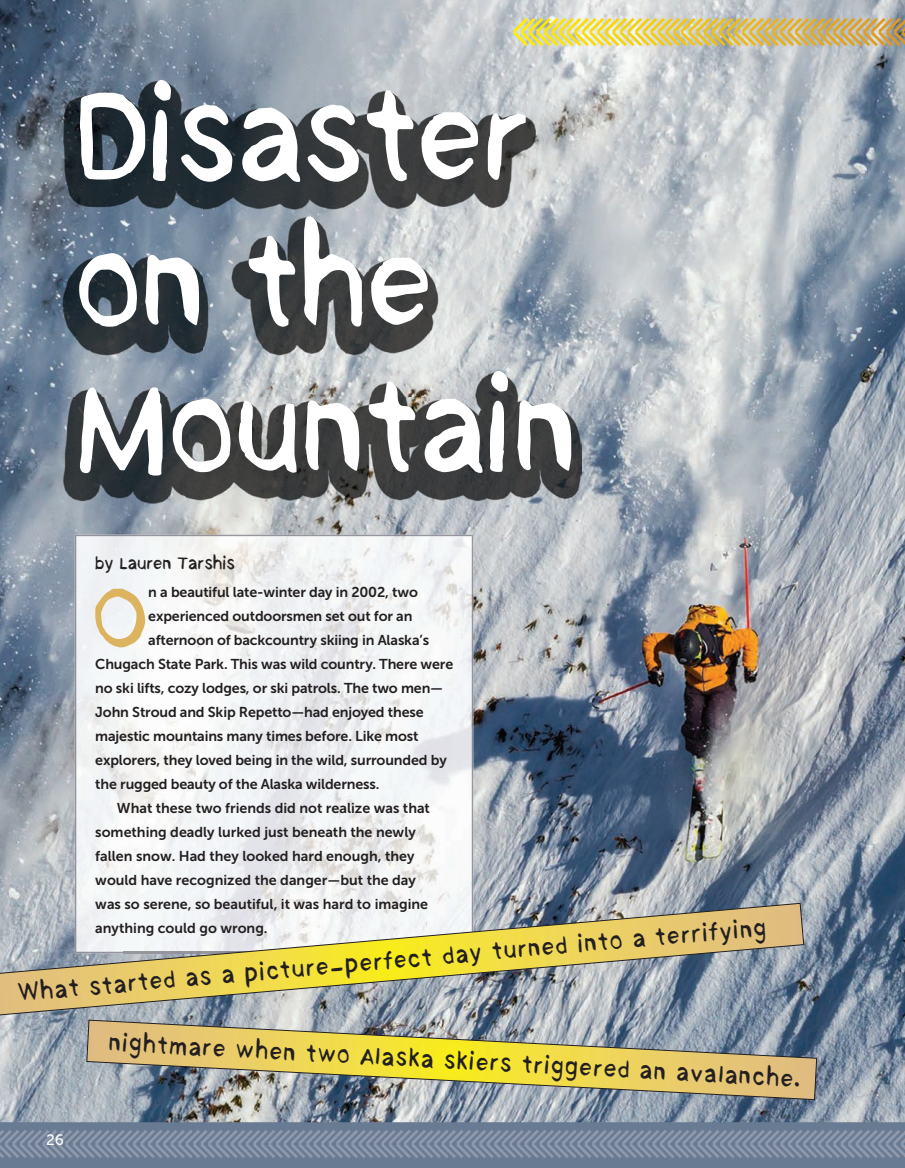
<style>
.page{position:relative;width:905px;height:1168px;background:#fff}
.page>*{position:absolute;margin:0;border:0;box-sizing:border-box;transform-origin:0 0}
.t1{font:120px/145.5px "Turman Grotesk";letter-spacing:-.01em;color:#fff}
.t2{font:82.5px "Turman Grotesk";color:#dcb460}
.t3{font:22.5px "Turman Grotesk";color:#231f20}
.t4{font:16.5px "Turman Grotesk";color:#231f20}
.t5{font:15px "Museo Sans 500";color:#fff}
.t6{font:14.25px "Museo Sans 700";letter-spacing:-.01em;color:#231f20}
.s1{font-size:27px}
</style>
<div class="page">
<img style="left:0;top:0;width:905px;height:1122px">
<img style="left:63px;top:81px;width:518px;height:423px">
<img style="left:86px;top:1019px;width:731px;height:81px">
<img style="left:124px;top:587px;width:299px;height:315px">
<img style="left:75px;top:535px;width:398px;height:52px">
<img style="left:75px;top:586px;width:49px;height:316px">
<img style="left:423px;top:586px;width:50px;height:316px">
<svg style="left:0;top:902px;width:804px;height:115px;background:#c3bf99"></svg>
<img style="left:510px;top:15px;width:395px;height:34px">
<svg style="left:0;top:1122px;width:905px;height:46px;background:#748399"></svg>
<h1 class="t1" style="left:76px;top:62px;width:505px">Disaster on the<br>Mountain</h1>
<p class="t4" style="left:95px;top:551px;width:142px">by Lauren Tarshis</p>
<h2 class="t2" style="left:93px;top:559px;width:57px">O</h2>
<p class="t6" style="left:148px;top:584px;width:271px">n a beautiful late-winter day in 2002, two</p>
<p class="t6" style="left:148px;top:608px;width:266px">experienced outdoorsmen set out for an</p>
<p class="t6" style="left:148px;top:632px;width:282px">afternoon of backcountry skiing in Alaska’s</p>
<p class="t6" style="left:95px;top:656px;width:359px">Chugach State Park. This was wild country. There were</p>
<p class="t6" style="left:95px;top:680px;width:349px">no ski lifts, cozy lodges, or ski patrols. The two men—</p>
<p class="t6" style="left:95px;top:704px;width:330px">John Stroud and Skip Repetto—had enjoyed these</p>
<p class="t6" style="left:95px;top:728px;width:324px">majestic mountains many times before. Like most</p>
<p class="t6" style="left:95px;top:752px;width:353px">explorers, they loved being in the wild, surrounded by</p>
<p class="t6" style="left:95px;top:776px;width:286px">the rugged beauty of the Alaska wilderness.</p>
<p class="t6" style="left:117px;top:800px;width:314px">What these two friends did not realize was that</p>
<p class="t6" style="left:95px;top:824px;width:322px">something deadly lurked just beneath the newly</p>
<p class="t6" style="left:95px;top:848px;width:321px">fallen snow. Had they looked hard enough, they</p>
<p class="t6" style="left:95px;top:872px;width:322px">would have recognized the danger—but the day</p>
<p class="t6" style="left:95px;top:896px;width:334px">was so serene, so beautiful, it was hard to imagine</p>
<p class="t6" style="left:95px;top:920px;width:174px">anything could go wrong.</p>
<h3 class="t3" style="left:17px;top:977px;width:753px;rotate:-5deg"><span class="s1">W</span>hat started as a picture- perfect day turned into a terrifying</h3>
<p class="t5" style="left:46px;top:1131px;width:19px">26</p>
<h3 class="t3" style="left:110px;top:1027px;width:694px;rotate:3deg">nightmare when two Alaska skiers triggered an avalanche.</h3>
</div>
